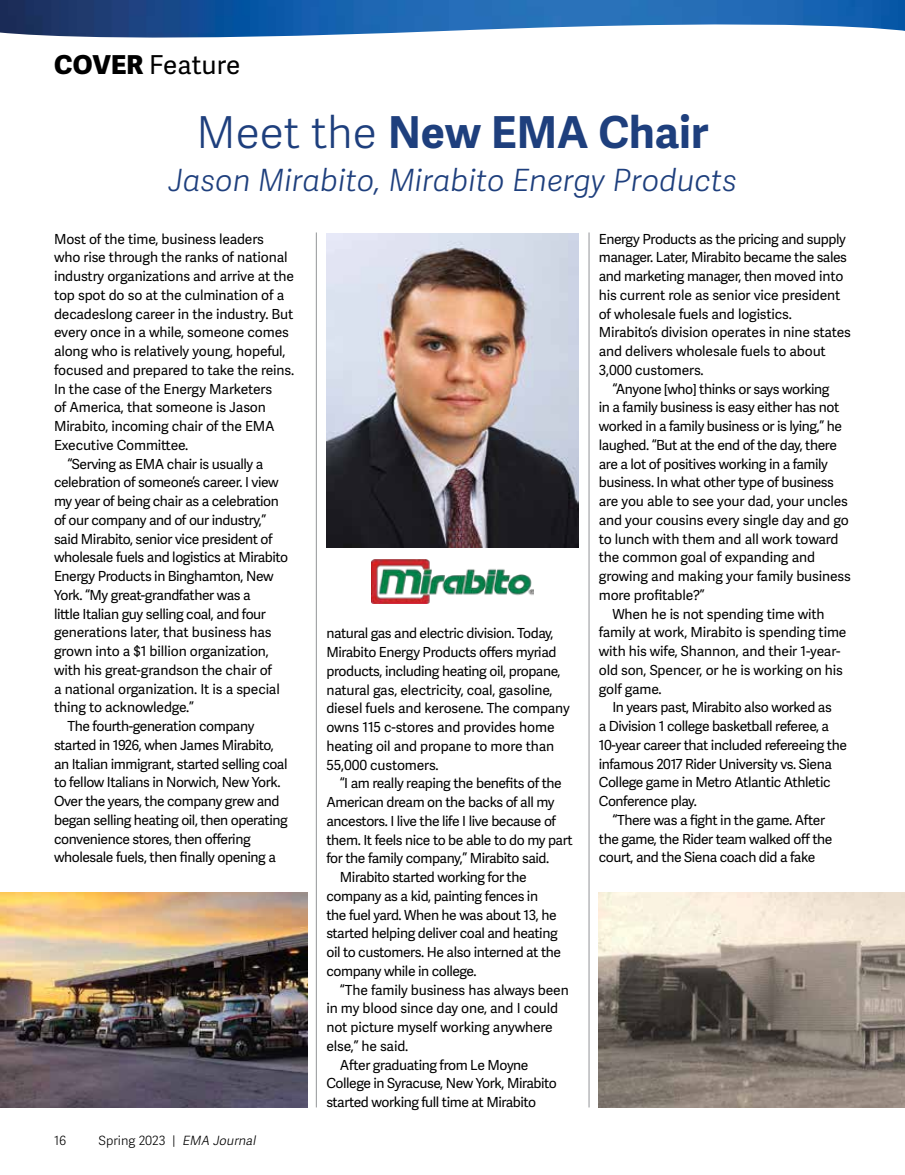
<style>
.page{position:relative;width:905px;height:1175px;background:#fff}
.page>*{position:absolute;margin:0;border:0;box-sizing:border-box;transform-origin:0 0}
.t1{font:700 43.95px "Adelle Sans";color:#1e3f7d}
.t2{font:italic 300 30.6px "Adelle Sans";color:#1e3f7d}
.t3{font:26.1px "Adelle Sans";color:#000}
.t4{font:13.8px/18.8px "Adelle Sans";letter-spacing:-.03em;color:#000}
.t5{font:13.8px "Adelle Sans";letter-spacing:-.01em;color:#000}
.t6{font:300 12.75px "Adelle Sans";color:#000}
.s1{font-weight:800}
.s2{font-weight:300}
.s3{font-style:italic}
</style>
<div class="page">
<img style="left:0;top:0;width:904px;height:38px">
<hr style="left:316px;top:232px;width:1px;height:875px;background:#939598">
<hr style="left:588px;top:232px;width:1px;height:875px;background:#939598">
<img style="left:326px;top:233px;width:252px;height:314px">
<img style="left:0;top:892px;width:307px;height:215px">
<img style="left:598px;top:892px;width:306px;height:215px">
<img style="left:372px;top:559px;width:161px;height:44px">
<h3 class="t3" style="left:54px;top:49px;width:188px"><span class="s1">COVER</span> Feature</h3>
<h1 class="t1" style="left:197px;top:106px;width:513px"><span class="s2">Meet the</span> New EMA Chair</h1>
<h2 class="t2" style="left:168px;top:162px;width:570px">Jason Mirabito, Mirabito Energy Products</h2>
<p class="t5" style="left:54px;top:231px;width:211px">Most of the time, business leaders</p>
<p class="t5" style="left:54px;top:249px;width:235px">who rise through the ranks of national</p>
<p class="t5" style="left:54px;top:268px;width:241px">industry organizations and arrive at the</p>
<p class="t5" style="left:54px;top:287px;width:232px">top spot do so at the culmination of a</p>
<p class="t5" style="left:54px;top:306px;width:241px">decadeslong career in the industry. But</p>
<p class="t5" style="left:54px;top:324px;width:236px">every once in a while, someone comes</p>
<p class="t5" style="left:54px;top:343px;width:233px">along who is relatively young, hopeful,</p>
<p class="t5" style="left:54px;top:362px;width:242px">focused and prepared to take the reins.</p>
<p class="t5" style="left:54px;top:381px;width:220px">In the case of the Energy Marketers</p>
<p class="t5" style="left:54px;top:399px;width:213px">of America, that someone is Jason</p>
<p class="t5" style="left:54px;top:418px;width:222px">Mirabito, incoming chair of the EMA</p>
<p class="t5" style="left:54px;top:437px;width:136px">Executive Committee.</p>
<p class="t4" style="left:68px;top:455px;width:197px">“Serving as EMA chair is usually a</p>
<p class="t4" style="left:54px;top:473px;width:226px">celebration of someone’s career. I view</p>
<p class="t4" style="left:54px;top:492px;width:226px">my year of being chair as a celebration</p>
<p class="t4" style="left:54px;top:511px;width:214px">of our company and of our industry,”</p>
<p class="t4" style="left:54px;top:530px;width:220px">said Mirabito, senior vice president of</p>
<p class="t4" style="left:54px;top:548px;width:236px">wholesale fuels and logistics at Mirabito</p>
<p class="t4" style="left:54px;top:567px;width:221px">Energy Products in Binghamton, New</p>
<p class="t4" style="left:54px;top:586px;width:198px">York. “My great-grandfather was a</p>
<p class="t4" style="left:54px;top:605px;width:213px">little Italian guy selling coal, and four</p>
<p class="t5" style="left:54px;top:624px;width:219px">generations later, that business has</p>
<p class="t5" style="left:54px;top:643px;width:216px">grown into a $1 billion organization,</p>
<p class="t5" style="left:54px;top:662px;width:219px">with his great-grandson the chair of</p>
<p class="t5" style="left:54px;top:681px;width:227px">a national organization. It is a special</p>
<p class="t5" style="left:54px;top:699px;width:141px">thing to acknowledge.”</p>
<p class="t4" style="left:68px;top:717px;width:188px">The fourth-generation company</p>
<p class="t4" style="left:54px;top:736px;width:221px">started in 1926, when James Mirabito,</p>
<p class="t4" style="left:54px;top:755px;width:235px">an Italian immigrant, started selling coal</p>
<p class="t4" style="left:54px;top:773px;width:228px">to fellow Italians in Norwich, New York.</p>
<p class="t4" style="left:54px;top:792px;width:227px">Over the years, the company grew and</p>
<p class="t4" style="left:54px;top:811px;width:235px">began selling heating oil, then operating</p>
<p class="t4" style="left:54px;top:830px;width:198px">convenience stores, then offering</p>
<p class="t4" style="left:54px;top:848px;width:223px">wholesale fuels, then finally opening a</p>
<p class="t6" style="left:54px;top:1133px;width:14px">16</p>
<p class="t6" style="left:99px;top:1133px;width:161px">Spring 2023 | <span class="s3">EMA Journal</span></p>
<p class="t4" style="left:326px;top:624px;width:245px">natural gas and electric division. Today, Mirabito Energy Products offers myriad products, including heating oil, propane, natural gas, electricity, coal, gasoline, diesel fuels and kerosene. The company owns 115 c-stores and provides home heating oil and propane to more than 55,000 customers.</p>
<p class="t4" style="left:340px;top:774px;width:223px">“I am really reaping the benefits of the</p>
<p class="t4" style="left:326px;top:793px;width:230px">American dream on the backs of all my</p>
<p class="t4" style="left:326px;top:812px;width:231px">ancestors. I live the life I live because of</p>
<p class="t4" style="left:326px;top:830px;width:248px">them. It feels nice to be able to do my part</p>
<p class="t4" style="left:326px;top:849px;width:224px">for the family company,” Mirabito said.</p>
<p class="t4" style="left:340px;top:868px;width:188px">Mirabito started working for the</p>
<p class="t4" style="left:326px;top:887px;width:213px">company as a kid, painting fences in</p>
<p class="t4" style="left:326px;top:905px;width:232px">the fuel yard. When he was about 13, he</p>
<p class="t4" style="left:326px;top:924px;width:233px">started helping deliver coal and heating</p>
<p class="t4" style="left:326px;top:943px;width:236px">oil to customers. He also interned at the</p>
<p class="t4" style="left:326px;top:962px;width:152px">company while in college.</p>
<p class="t5" style="left:340px;top:981px;width:230px">“The family business has always been</p>
<p class="t5" style="left:326px;top:1000px;width:233px">in my blood since day one, and I could</p>
<p class="t5" style="left:326px;top:1019px;width:228px">not picture myself working anywhere</p>
<p class="t5" style="left:326px;top:1038px;width:83px">else,” he said.</p>
<p class="t4" style="left:340px;top:1055px;width:190px">After graduating from Le Moyne</p>
<p class="t4" style="left:326px;top:1074px;width:232px">College in Syracuse, New York, Mirabito</p>
<p class="t4" style="left:326px;top:1093px;width:211px">started working full time at Mirabito</p>
<p class="t4" style="left:598px;top:230px;width:248px">Energy Products as the pricing and supply</p>
<p class="t4" style="left:598px;top:248px;width:250px">manager. Later, Mirabito became the sales</p>
<p class="t4" style="left:598px;top:267px;width:246px">and marketing manager, then moved into</p>
<p class="t5" style="left:598px;top:287px;width:243px">his current role as senior vice president</p>
<p class="t5" style="left:598px;top:306px;width:195px">of wholesale fuels and logistics.</p>
<p class="t5" style="left:598px;top:324px;width:254px">Mirabito’s division operates in nine states</p>
<p class="t5" style="left:598px;top:343px;width:228px">and delivers wholesale fuels to about</p>
<p class="t5" style="left:598px;top:362px;width:106px">3,000 customers.</p>
<p class="t4" style="left:612px;top:380px;width:219px">“Anyone [who] thinks or says working</p>
<p class="t4" style="left:598px;top:398px;width:242px">in a family business is easy either has not</p>
<p class="t4" style="left:598px;top:417px;width:245px">worked in a family business or is lying,” he</p>
<p class="t4" style="left:598px;top:436px;width:240px">laughed. “But at the end of the day, there</p>
<p class="t4" style="left:598px;top:455px;width:231px">are a lot of positives working in a family</p>
<p class="t4" style="left:598px;top:473px;width:237px">business. In what other type of business</p>
<p class="t5" style="left:598px;top:493px;width:251px">are you able to see your dad, your uncles</p>
<p class="t5" style="left:598px;top:512px;width:251px">and your cousins every single day and go</p>
<p class="t5" style="left:598px;top:531px;width:241px">to lunch with them and all work toward</p>
<p class="t5" style="left:598px;top:549px;width:218px">the common goal of expanding and</p>
<p class="t5" style="left:598px;top:568px;width:253px">growing and making your family business</p>
<p class="t5" style="left:598px;top:587px;width:107px">more profitable?”</p>
<p class="t5" style="left:612px;top:606px;width:214px">When he is not spending time with</p>
<p class="t5" style="left:598px;top:624px;width:249px">family at work, Mirabito is spending time</p>
<p class="t5" style="left:598px;top:643px;width:243px">with his wife, Shannon, and their 1-year-</p>
<p class="t5" style="left:598px;top:662px;width:246px">old son, Spencer, or he is working on his</p>
<p class="t5" style="left:598px;top:681px;width:64px">golf game.</p>
<p class="t4" style="left:612px;top:698px;width:221px">In years past, Mirabito also worked as</p>
<p class="t4" style="left:598px;top:717px;width:232px">a Division 1 college basketball referee, a</p>
<p class="t4" style="left:598px;top:736px;width:250px">10-year career that included refereeing the</p>
<p class="t4" style="left:598px;top:755px;width:235px">infamous 2017 Rider University vs. Siena</p>
<p class="t4" style="left:598px;top:773px;width:233px">College game in Metro Atlantic Athletic</p>
<p class="t4" style="left:598px;top:792px;width:99px">Conference play.</p>
<p class="t4" style="left:612px;top:811px;width:214px">“There was a fight in the game. After</p>
<p class="t4" style="left:598px;top:830px;width:235px">the game, the Rider team walked off the</p>
<p class="t4" style="left:598px;top:848px;width:218px">court, and the Siena coach did a fake</p>
</div>
